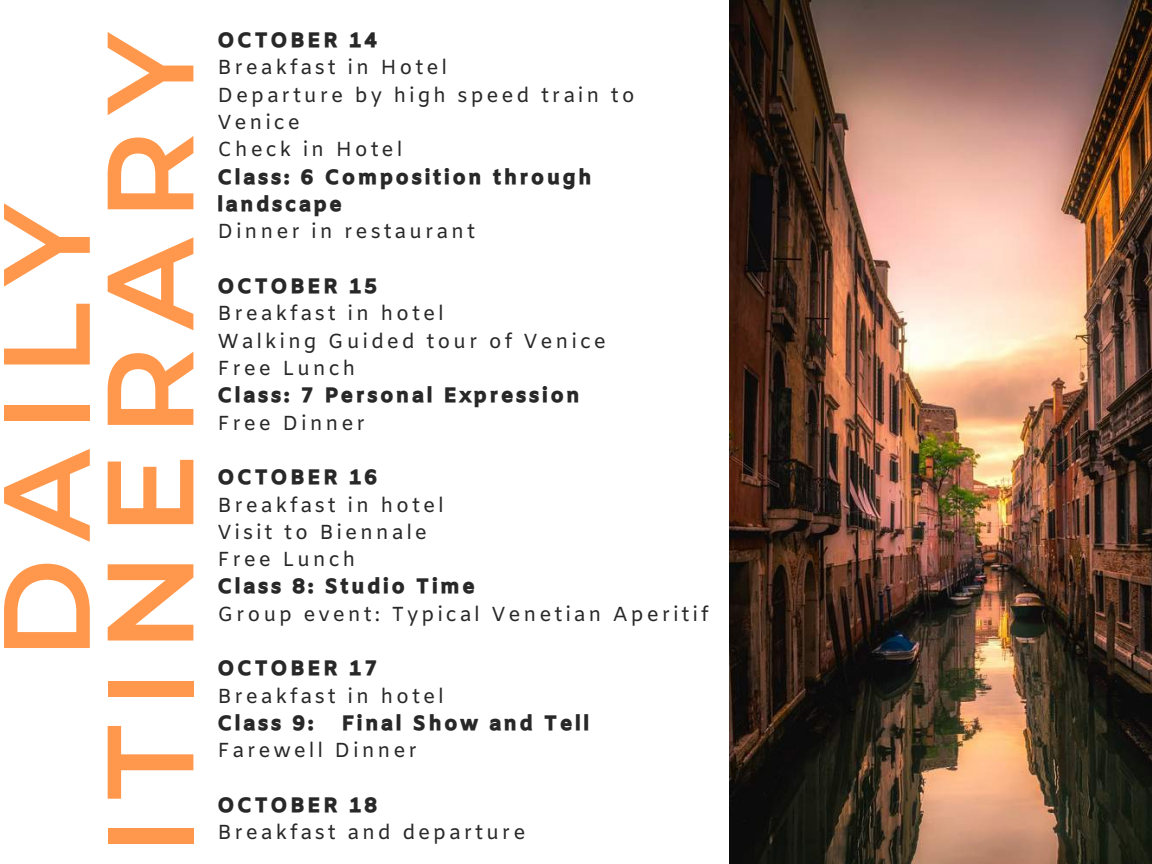
<style>
.page{position:relative;width:1152px;height:864px;background:#fff}
.page>*{position:absolute;margin:0;border:0;box-sizing:border-box;transform-origin:0 0}
.t1{font:600 122.55px/103.6px "Montserrat";letter-spacing:.14em;color:#ff984d;text-align:center}
.t2{font:20.4px/27.3px "Amiko";letter-spacing:.14em;color:#282828}
.t3{font:20.4px/27.3px "CA Generated";letter-spacing:.14em;color:#282828}
</style>
<div class="page">
<img style="left:730px;top:0;width:422px;height:864px">
<h1 class="t1" style="left:-6px;top:855px;width:826px;rotate:-90deg">DAILY<br>ITINERARY</h1>
<p class="t3" style="left:217px;top:28px;width:161px">OCTOBER 14</p>
<p class="t2" style="left:217px;top:55px;width:419px">Breakfast in Hotel<br>Departure by high speed train to<br>Venice<br>Check in Hotel</p>
<p class="t3" style="left:217px;top:165px;width:376px">Class: 6 Composition through landscape</p>
<p class="t2" style="left:217px;top:219px;width:259px">Dinner in restaurant</p>
<p class="t3" style="left:217px;top:274px;width:161px">OCTOBER 15</p>
<p class="t2" style="left:217px;top:301px;width:390px">Breakfast in hotel<br>Walking Guided tour of Venice<br>Free Lunch</p>
<p class="t3" style="left:217px;top:383px;width:364px">Class: 7 Personal Expression</p>
<p class="t2" style="left:217px;top:411px;width:149px">Free Dinner</p>
<p class="t3" style="left:217px;top:465px;width:161px">OCTOBER 16</p>
<p class="t2" style="left:217px;top:493px;width:228px">Breakfast in hotel<br>Visit to Biennale<br>Free Lunch</p>
<p class="t3" style="left:217px;top:575px;width:259px">Class 8: Studio Time</p>
<p class="t2" style="left:217px;top:602px;width:493px">Group event: Typical Venetian Aperitif</p>
<p class="t3" style="left:217px;top:657px;width:161px">OCTOBER 17</p>
<p class="t2" style="left:217px;top:684px;width:228px">Breakfast in hotel</p>
<p class="t3" style="left:217px;top:711px;width:97px">Class 9:</p>
<p class="t3" style="left:342px;top:711px;width:249px">Final Show and Tell</p>
<p class="t2" style="left:217px;top:738px;width:201px">Farewell Dinner</p>
<p class="t3" style="left:217px;top:793px;width:161px">OCTOBER 18</p>
<p class="t2" style="left:217px;top:820px;width:310px">Breakfast and departure</p>
</div>
